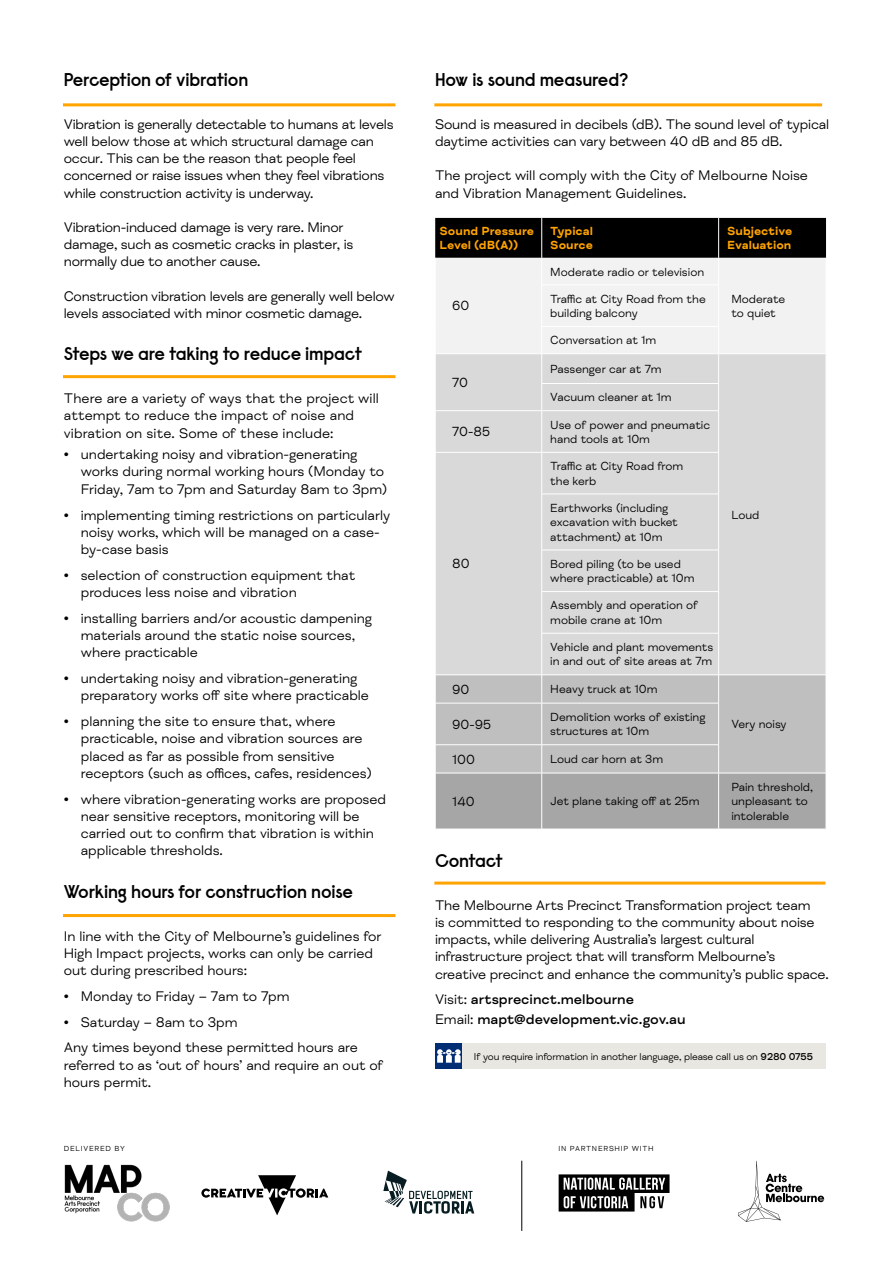
<style>
.page{position:relative;width:893px;height:1263px;background:#fff}
.page>*{position:absolute;margin:0;border:0;box-sizing:border-box;transform-origin:0 0}
.t1{font:600 18px "Raisonne Pro";letter-spacing:-.01em;color:#000}
.t2{font:14.25px/17.2px "FS Meridian";letter-spacing:-.005em;color:#000}
.t3{font:500 14.25px/19.5px "FS Meridian";color:#000}
.t4{font:13.5px "FS Meridian";color:#000}
.t5{font:12px/14.4px "FS Meridian";color:#000}
.t6{font:700 12px/14.4px "FS Meridian";color:#ffa400}
.t7{font:10.05px "FS Meridian";letter-spacing:-.01em;color:#000}
.t8{font:7.5px "FS Meridian";letter-spacing:.1em;color:#000}
.s1{font-weight:400}
.s2{font-weight:500}
</style>
<div class="page">
<svg style="left:201px;top:1175px;width:127px;height:40px"></svg>
<svg style="left:383px;top:1170px;width:91px;height:43px"></svg>
<svg style="left:738px;top:1161px;width:86px;height:61px"></svg>
<img style="left:64px;top:1164px;width:106px;height:58px">
<svg style="left:559px;top:1174px;width:110px;height:37px"></svg>
<hr style="left:521px;top:1161px;width:1px;height:70px;background:#000">
<div style="left:436px;top:1043px;width:26px;height:26px;background:#002d74"></div>
<svg style="left:437px;top:1049px;width:24px;height:14px"></svg>
<div style="left:462px;top:1043px;width:363px;height:26px;background:#e9e7e2"></div>
<hr style="left:63px;top:375px;width:332px;height:3px;background:#ffa400">
<hr style="left:434px;top:881px;width:391px;height:3px;background:#ffa400">
<hr style="left:63px;top:914px;width:332px;height:3px;background:#ffa400">
<hr style="left:63px;top:103px;width:332px;height:3px;background:#ffa400">
<hr style="left:434px;top:103px;width:388px;height:3px;background:#ffa400">
<div style="left:436px;top:411px;width:390px;height:263px;background:#d9d9d9"></div>
<svg style="left:435px;top:218px;width:391px;height:193px"></svg>
<hr style="left:435px;top:410px;width:107px;height:1px;background:#fff">
<hr style="left:542px;top:410px;width:177px;height:1px;background:#fff">
<hr style="left:541px;top:411px;width:1px;height:41px;background:#fff">
<hr style="left:718px;top:411px;width:1px;height:41px;background:#fff">
<hr style="left:435px;top:452px;width:107px;height:1px;background:#fff">
<hr style="left:542px;top:452px;width:177px;height:1px;background:#fff">
<hr style="left:541px;top:452px;width:1px;height:42px;background:#fff">
<hr style="left:718px;top:452px;width:1px;height:42px;background:#fff">
<hr style="left:542px;top:494px;width:177px;height:1px;background:#fff">
<hr style="left:541px;top:494px;width:1px;height:56px;background:#fff">
<hr style="left:718px;top:494px;width:1px;height:56px;background:#fff">
<hr style="left:542px;top:550px;width:177px;height:1px;background:#fff">
<hr style="left:541px;top:550px;width:1px;height:41px;background:#fff">
<hr style="left:718px;top:550px;width:1px;height:41px;background:#fff">
<hr style="left:542px;top:591px;width:177px;height:1px;background:#fff">
<hr style="left:541px;top:592px;width:1px;height:41px;background:#fff">
<hr style="left:718px;top:592px;width:1px;height:41px;background:#fff">
<hr style="left:542px;top:633px;width:177px;height:1px;background:#fff">
<hr style="left:541px;top:633px;width:1px;height:42px;background:#fff">
<hr style="left:718px;top:633px;width:1px;height:42px;background:#fff">
<svg style="left:435px;top:675px;width:391px;height:154px"></svg>
<hr style="left:435px;top:773px;width:107px;height:1px;background:#fff">
<hr style="left:435px;top:773px;width:1px;height:56px;background:#fff">
<hr style="left:542px;top:773px;width:177px;height:1px;background:#fff">
<hr style="left:541px;top:773px;width:1px;height:56px;background:#fff">
<hr style="left:719px;top:773px;width:107px;height:1px;background:#fff">
<hr style="left:718px;top:773px;width:1px;height:56px;background:#fff">
<p class="t1" style="left:64px;top:68px;width:186px">Perception of vibration</p>
<p class="t2" style="left:64px;top:116px;width:331px">Vibration is generally detectable to humans at levels well below those at which structural damage can occur. This can be the reason that people feel concerned or raise issues when they feel vibrations while construction activity is underway.</p>
<p class="t2" style="left:64px;top:219px;width:291px">Vibration-induced damage is very rare. Minor damage, such as cosmetic cracks in plaster, is normally due to another cause.</p>
<p class="t2" style="left:64px;top:288px;width:332px">Construction vibration levels are generally well below levels associated with minor cosmetic damage.</p>
<p class="t1" style="left:64px;top:342px;width:300px">Steps we are taking to reduce impact</p>
<p class="t2" style="left:64px;top:390px;width:317px">There are a variety of ways that the project will attempt to reduce the impact of noise and vibration on site. Some of these include:</p>
<p class="t2" style="left:81px;top:446px;width:308px;text-indent:-17px">• undertaking noisy and vibration-generating works during normal working hours (Monday to<br>Friday, 7am to 7pm and Saturday 8am to 3pm)</p>
<p class="t2" style="left:81px;top:506px;width:311px;text-indent:-17px">• implementing timing restrictions on particularly noisy works, which will be managed on a case&shy;by-case basis</p>
<p class="t2" style="left:81px;top:567px;width:276px;text-indent:-17px">• selection of construction equipment that produces less noise and vibration</p>
<p class="t2" style="left:81px;top:610px;width:293px;text-indent:-17px">• installing barriers and/or acoustic dampening materials around the static noise sources, where practicable</p>
<p class="t2" style="left:81px;top:670px;width:290px;text-indent:-17px">• undertaking noisy and vibration-generating preparatory works off site where practicable</p>
<p class="t2" style="left:81px;top:713px;width:292px;text-indent:-17px">• planning the site to ensure that, where practicable, noise and vibration sources are placed as far as possible from sensitive receptors (such as offices, cafes, residences)</p>
<p class="t2" style="left:81px;top:790px;width:307px;text-indent:-17px">• where vibration-generating works are proposed near sensitive receptors, monitoring will be carried out to confirm that vibration is within applicable thresholds.</p>
<p class="t1" style="left:64px;top:880px;width:291px">Working hours for construction noise</p>
<p class="t2" style="left:64px;top:927px;width:319px">In line with the City of Melbourne’s guidelines for<br>High Impact projects, works can only be carried out during prescribed hours:</p>
<p class="t2" style="left:64px;top:988px;width:227px">• Monday to Friday – 7am to 7pm</p>
<p class="t2" style="left:64px;top:1009px;width:296px;line-height:25.8px">• Saturday – 8am to 3pm<br>Any times beyond these permitted hours are</p>
<p class="t2" style="left:64px;top:1056px;width:322px">referred to as ‘out of hours’ and require an out of hours permit.</p>
<p class="t1" style="left:435px;top:68px;width:195px">How is sound measured?</p>
<p class="t2" style="left:435px;top:116px;width:396px">Sound is measured in decibels (dB). The sound level of typical daytime activities can vary between 40 dB and 85 dB.</p>
<p class="t2" style="left:435px;top:167px;width:374px;line-height:18px">The project will comply with the City of Melbourne Noise and Vibration Management Guidelines.</p>
<p class="t6" style="left:439px;top:224px;width:96px">Sound Pressure<br>Level (dB(A))</p>
<p class="t6" style="left:550px;top:224px;width:44px">Typical<br>Source</p>
<p class="t6" style="left:727px;top:224px;width:67px">Subjective<br>Evaluation</p>
<p class="t4" style="left:452px;top:299px;width:19px">60</p>
<p class="t4" style="left:452px;top:375px;width:17px">70</p>
<p class="t5" style="left:550px;top:265px;width:155px">Moderate radio or television</p>
<p class="t5" style="left:550px;top:292px;width:157px">Traffic at City Road from the building balcony</p>
<p class="t5" style="left:550px;top:333px;width:108px">Conversation at 1m</p>
<p class="t5" style="left:550px;top:362px;width:113px">Passenger car at 7m</p>
<p class="t5" style="left:550px;top:390px;width:123px">Vacuum cleaner at 1m</p>
<p class="t4" style="left:452px;top:424px;width:39px">70-85</p>
<p class="t5" style="left:550px;top:418px;width:161px">Use of power and pneumatic hand tools at 10m</p>
<p class="t4" style="left:452px;top:556px;width:19px">80</p>
<p class="t5" style="left:550px;top:459px;width:135px">Traffic at City Road from the kerb</p>
<p class="t5" style="left:550px;top:501px;width:129px">Earthworks (including excavation with bucket attachment) at 10m</p>
<p class="t5" style="left:550px;top:557px;width:146px">Bored piling (to be used where practicable) at 10m</p>
<p class="t5" style="left:550px;top:598px;width:150px">Assembly and operation of mobile crane at 10m</p>
<p class="t5" style="left:550px;top:640px;width:165px">Vehicle and plant movements in and out of site areas at 7m</p>
<p class="t5" style="left:731px;top:292px;width:55px">Moderate to quiet</p>
<p class="t5" style="left:731px;top:508px;width:29px">Loud</p>
<p class="t4" style="left:452px;top:682px;width:19px">90</p>
<p class="t5" style="left:550px;top:682px;width:109px">Heavy truck at 10m</p>
<p class="t4" style="left:452px;top:717px;width:40px">90-95</p>
<p class="t5" style="left:731px;top:717px;width:57px">Very noisy</p>
<p class="t5" style="left:550px;top:710px;width:157px">Demolition works of existing structures at 10m</p>
<p class="t4" style="left:452px;top:752px;width:24px">100</p>
<p class="t5" style="left:550px;top:752px;width:114px">Loud car horn at 3m</p>
<p class="t4" style="left:452px;top:794px;width:24px">140</p>
<p class="t5" style="left:550px;top:794px;width:151px">Jet plane taking off at 25m</p>
<p class="t5" style="left:731px;top:780px;width:83px">Pain threshold, unpleasant to intolerable</p>
<p class="t1" style="left:435px;top:849px;width:70px">Contact</p>
<p class="t2" style="left:435px;top:897px;width:395px">The Melbourne Arts Precinct Transformation project team<br>is committed to responding to the community about noise impacts, while delivering Australia’s largest cultural infrastructure project that will transform Melbourne’s creative precinct and enhance the community’s public space.</p>
<p class="t3" style="left:435px;top:990px;width:252px"><span class="s1">Visit:</span> artsprecinct.melbourne<br><span class="s1">Email:</span> mapt@development.vic.gov.au</p>
<p class="t7" style="left:474px;top:1051px;width:341px">If you require information in another language, please call us on <span class="s2">9280 0755</span></p>
<p class="t8" style="left:64px;top:1144px;width:63px">DELIVERED BY</p>
<p class="t8" style="left:558px;top:1144px;width:97px">IN PARTNERSHIP WITH</p>
</div>
